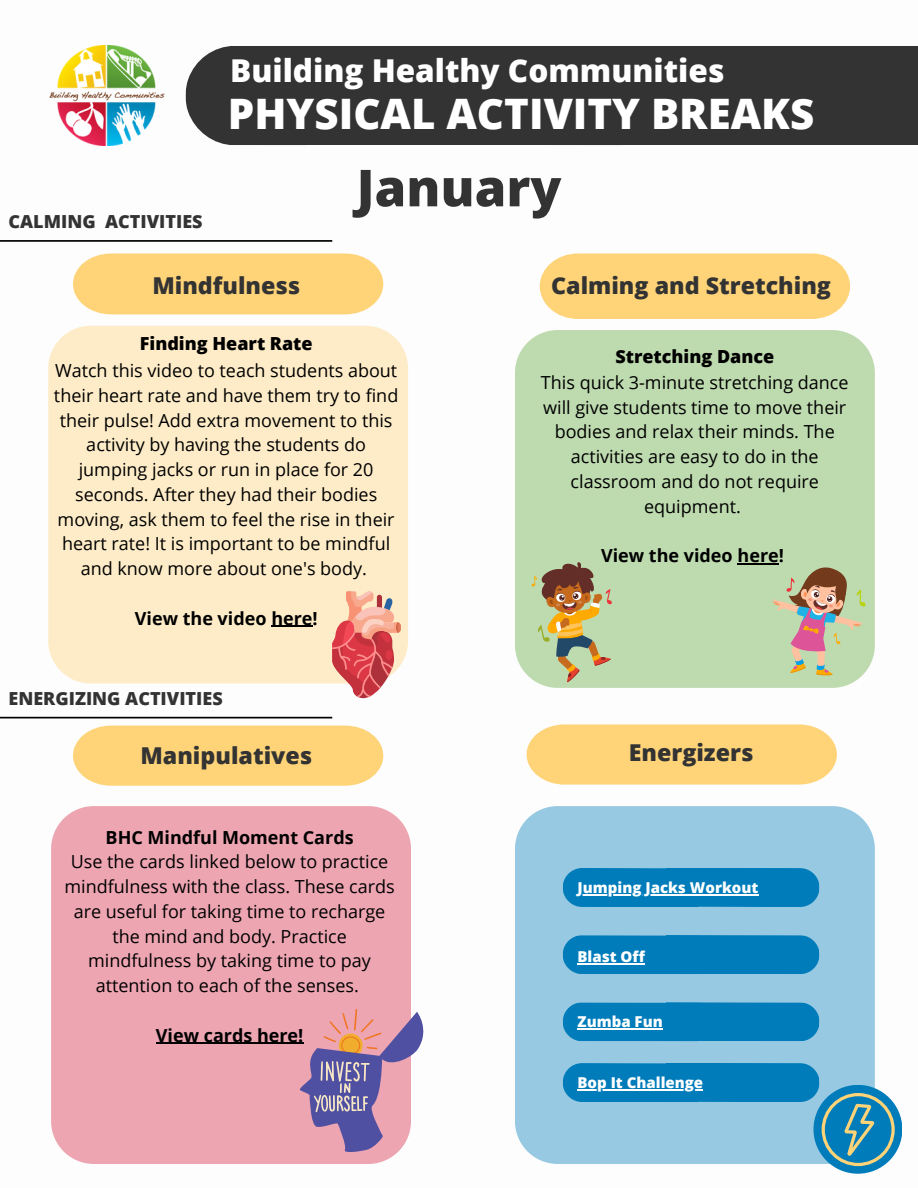
<style>
.page{position:relative;width:918px;height:1188px;background:#fff}
.page>*{position:absolute;margin:0;border:0;box-sizing:border-box;transform-origin:0 0}
.t1{font:800 51px "Open Sans";color:#333}
.t2{font:800 42px "Open Sans";color:#fff}
.t3{font:800 31.5px "Open Sans";color:#fff}
.t4{font:800 23.25px "Open Sans";color:#333}
.t5{font:18px/24.8px "Open Sans";color:#000;text-align:center}
.t6{font:700 18px "Open Sans";color:#000}
.t7{font:800 18px "Open Sans";color:#333}
.t8{font:800 18px "Open Sans";color:#000}
.t9{font:800 15px "Open Sans";color:#fff}
</style>
<div class="page">
<svg style="left:185px;top:46px;width:105px;height:99px;background:#484848"></svg>
<div style="left:290px;top:46px;width:340px;height:99px;background:#333"></div>
<div style="left:605px;top:46px;width:313px;height:99px;background:#333"></div>
<img style="left:49px;top:46px;width:116px;height:100px">
<svg style="left:48px;top:326px;width:360px;height:358px;background:#fcecc8"></svg>
<div style="left:73px;top:726px;width:310px;height:60px;background:#ffd478"></div>
<svg style="left:0;top:717px;width:332px;height:1px"></svg>
<svg style="left:0;top:240px;width:332px;height:2px"></svg>
<div style="left:73px;top:254px;width:310px;height:60px;background:#ffd478"></div>
<div style="left:540px;top:254px;width:310px;height:65px;background:#ffd478"></div>
<svg style="left:527px;top:724px;width:310px;height:61px;background:#fed680"></svg>
<div style="left:51px;top:806px;width:360px;height:358px;background:#eda5b2"></div>
<div style="left:515px;top:806px;width:360px;height:358px;background:#97c9e2"></div>
<div style="left:563px;top:1002px;width:256px;height:39px;background:#007cba"></div>
<div style="left:515px;top:330px;width:360px;height:358px;background:#bedaaf"></div>
<svg style="left:299px;top:1009px;width:125px;height:145px;background:#b891af"></svg>
<svg style="left:532px;top:562px;width:80px;height:121px;background:#b3ab7c"></svg>
<svg style="left:769px;top:562px;width:101px;height:118px;background:#bcbb9c"></svg>
<div style="left:813px;top:1085px;width:89px;height:89px;background:#007cba;border-radius:50%"></div>
<svg style="left:563px;top:1063px;width:332px;height:103px"></svg>
<svg style="left:332px;top:591px;width:69px;height:107px;background:#e69189"></svg>
<hr style="left:156px;top:1043px;width:148px;height:1px;background:#000">
<hr style="left:271px;top:626px;width:42px;height:1px;background:#000">
<hr style="left:738px;top:563px;width:41px;height:1px;background:#000">
<div style="left:563px;top:868px;width:256px;height:39px;background:#007cba"></div>
<hr style="left:583px;top:894px;width:175px;height:2px;background:#fff">
<div style="left:563px;top:935px;width:256px;height:39px;background:#007cba"></div>
<hr style="left:588px;top:963px;width:57px;height:1px;background:#fff">
<hr style="left:578px;top:1028px;width:85px;height:1px;background:#fff">
<hr style="left:578px;top:1089px;width:125px;height:1px;background:#fff">
<p class="t7" style="left:9px;top:209px;width:196px">CALMING ACTIVITIES</p>
<p class="t3" style="left:230px;top:48px;width:496px">Building Healthy Communities</p>
<p class="t2" style="left:228px;top:84px;width:588px">PHYSICAL ACTIVITY BREAKS</p>
<p class="t1" style="left:357px;top:152px;width:206px">January</p>
<p class="t4" style="left:152px;top:269px;width:149px">Mindfulness</p>
<p class="t4" style="left:551px;top:269px;width:281px">Calming and Stretching</p>
<p class="t8" style="left:140px;top:331px;width:174px">Finding Heart Rate</p>
<p class="t5" style="left:54px;top:358px;width:346px">Watch this video to teach students about their heart rate and have them try to find their pulse! Add extra movement to this activity by having the students do jumping jacks or run in place for 20 seconds. After they had their bodies moving, ask them to feel the rise in their heart rate! It is important to be mindful and know more about one's body.</p>
<p class="t6" style="left:135px;top:606px;width:184px">View the video here!</p>
<p class="t7" style="left:9px;top:686px;width:216px">ENERGIZING ACTIVITIES</p>
<p class="t4" style="left:140px;top:739px;width:173px">Manipulatives</p>
<p class="t6" style="left:106px;top:824px;width:250px">BHC Mindful Moment Cards</p>
<p class="t5" style="left:64px;top:849px;width:332px">Use the cards linked below to practice mindfulness with the class. These cards are useful for taking time to recharge the mind and body. Practice mindfulness by taking time to pay attention to each of the senses.</p>
<p class="t6" style="left:156px;top:1022px;width:149px">View cards here!</p>
<p class="t8" style="left:615px;top:344px;width:160px">Stretching Dance</p>
<p class="t5" style="left:541px;top:370px;width:309px">This quick 3-minute stretching dance will give students time to move their bodies and relax their minds. The activities are easy to do in the classroom and do not require equipment.</p>
<p class="t6" style="left:601px;top:543px;width:184px">View the video here!</p>
<p class="t4" style="left:629px;top:736px;width:126px">Energizers</p>
<p class="t9" style="left:578px;top:877px;width:182px">Jumping Jacks Workout</p>
<p class="t9" style="left:578px;top:946px;width:69px">Blast Off</p>
<p class="t9" style="left:578px;top:1011px;width:87px">Zumba Fun</p>
<p class="t9" style="left:578px;top:1072px;width:127px">Bop It Challenge</p>
</div>
